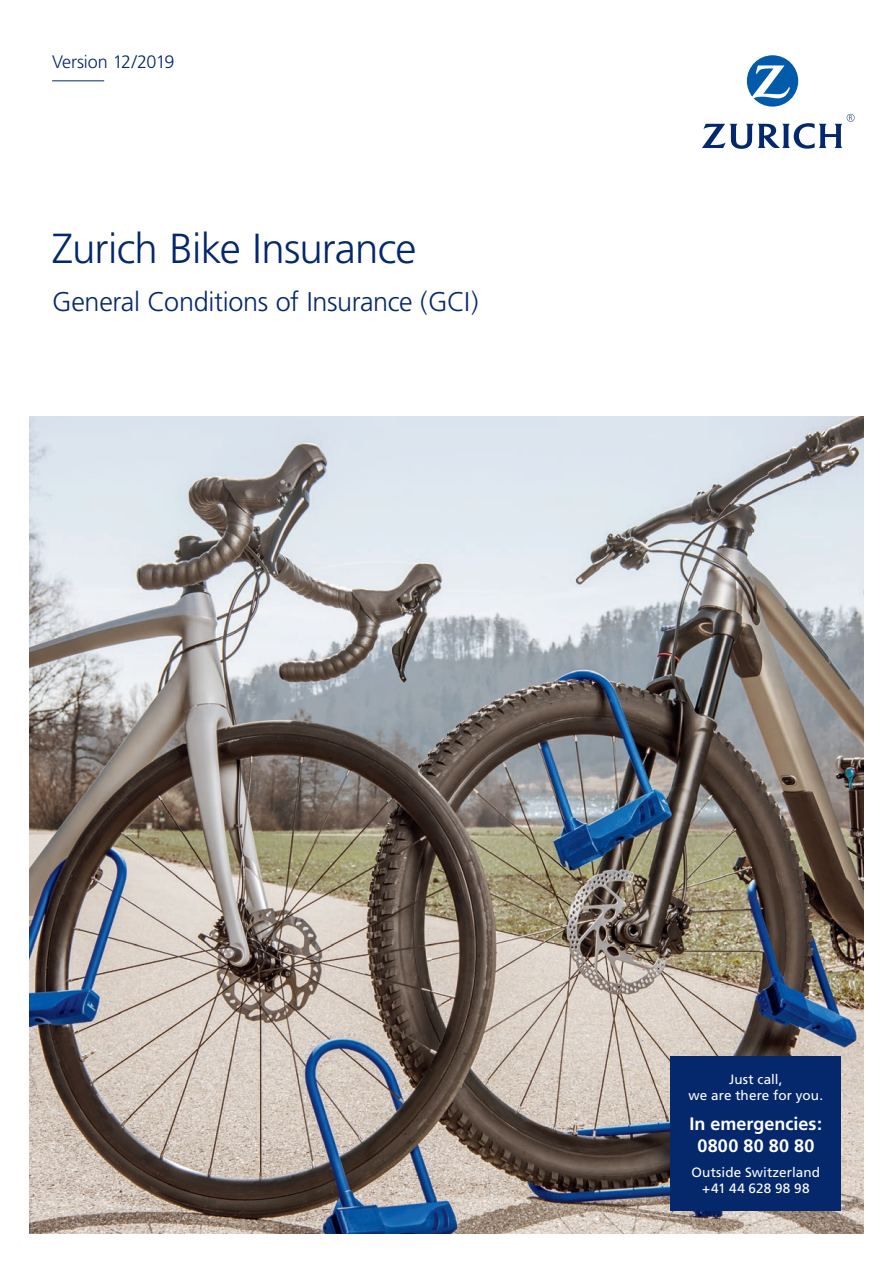
<style>
.page{position:relative;width:893px;height:1263px;background:#fff}
.page>*{position:absolute;margin:0;border:0;box-sizing:border-box;transform-origin:0 0}
.t1{font:300 42px "Frutiger";letter-spacing:-.02em;color:#04286b}
.t2{font:300 27px "Frutiger";letter-spacing:-.015em;color:#04286b}
.t3{font:700 18px/21.6px "Frutiger";color:#fff;text-align:center}
.t4{font:300 18px "Frutiger";letter-spacing:-.02em;color:#04286b}
.t5{font:13.5px/16.2px "Frutiger";letter-spacing:.005em;color:#fff;text-align:center}
</style>
<div class="page">
<img style="left:30px;top:417px;width:833px;height:816px">
<hr style="left:52px;top:80px;width:52px;height:1px;background:#04286b">
<div style="left:671px;top:1057px;width:170px;height:154px;background:#04286b"></div>
<svg style="left:747px;top:55px;width:51px;height:52px"></svg>
<svg style="left:702px;top:114px;width:152px;height:35px"></svg>
<h3 class="t4" style="left:52px;top:51px;width:124px">Version 12/2019</h3>
<h1 class="t1" style="left:52px;top:225px;width:366px">Zurich Bike Insurance</h1>
<h2 class="t2" style="left:52px;top:287px;width:428px">General Conditions of Insurance (GCI)</h2>
<p class="t5" style="left:689px;top:1071px;width:136px">Just call,<br>we are there for you.</p>
<h3 class="t3" style="left:689px;top:1113px;width:134px">In emergencies:<br>0800 80 80 80</h3>
<p class="t5" style="left:691px;top:1164px;width:130px">Outside Switzerland +41 44 628 98 98</p>
</div>
